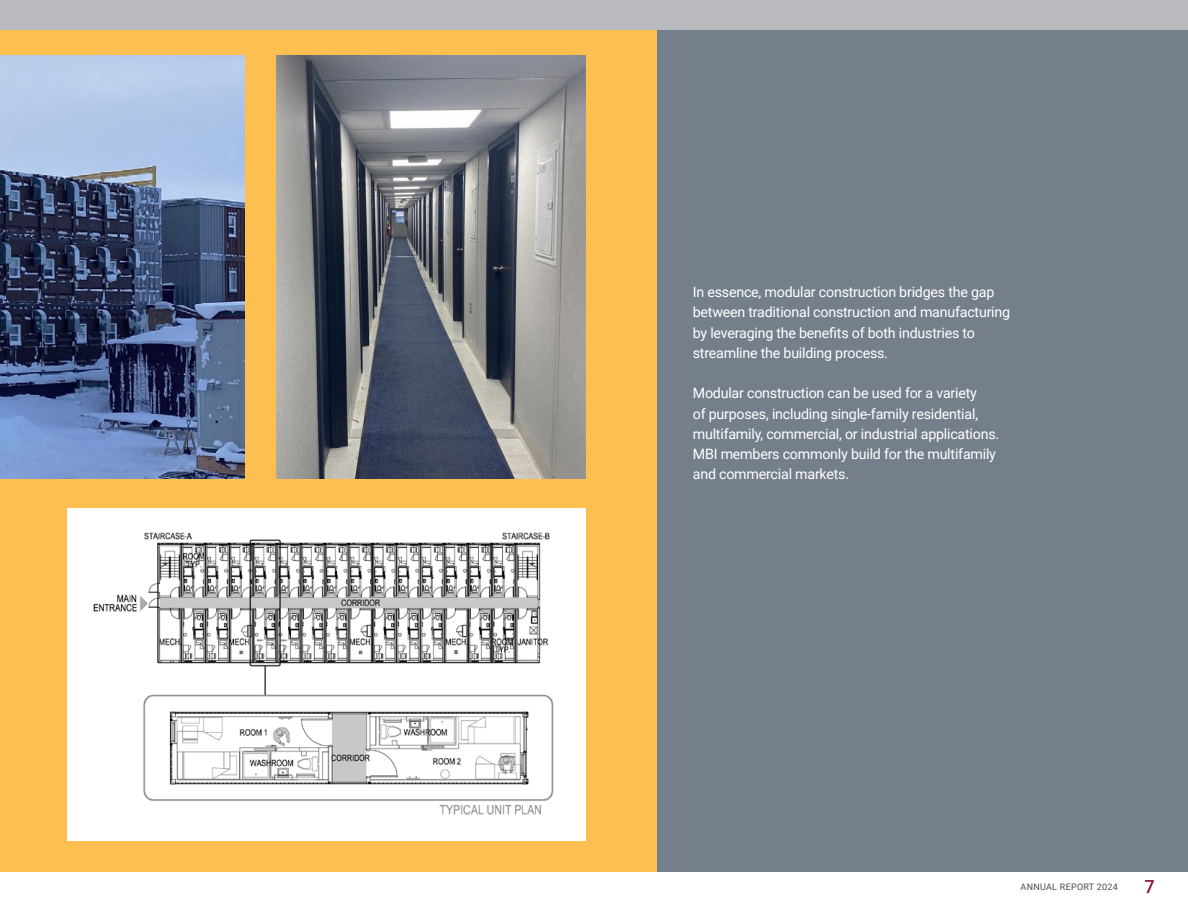
<style>
.page{position:relative;width:1188px;height:918px;background:#fff}
.page>*{position:absolute;margin:0;border:0;box-sizing:border-box;transform-origin:0 0}
.t1{font:500 18px "Roboto";color:#89162e}
.Body_copy_reversed{font:14.25px/20.2px "Roboto";letter-spacing:-.015em;color:#fff}
.t2{font:9px "Roboto";letter-spacing:.03em;color:#4b4c4d}
</style>
<div class="page">
<div style="left:0;top:0;width:1188px;height:872px;background:#747f8b"></div>
<div style="left:0;top:29px;width:657px;height:843px;background:#fdbf4f"></div>
<div style="left:0;top:0;width:1188px;height:29px;background:#b9babd"></div>
<img style="left:0;top:55px;width:244px;height:423px">
<div style="left:68px;top:509px;width:517px;height:332px;background:#fff"></div>
<img style="left:93px;top:532px;width:461px;height:283px">
<img style="left:276px;top:55px;width:309px;height:423px">
<p class="Body_copy_reversed" style="left:693px;top:281px;width:319px">In essence, modular construction bridges the gap between traditional construction and manufacturing by leveraging the benefits of both industries to streamline the building process.</p>
<p class="Body_copy_reversed" style="left:693px;top:383px;width:308px">Modular construction can be used for a variety<br>of purposes, including single-family residential, multifamily, commercial, or industrial applications.<br>MBI members commonly build for the multifamily and commercial markets.</p>
<p class="t2" style="left:1021px;top:881px;width:99px">ANNUAL REPORT 2024</p>
<p class="t1" style="left:1145px;top:874px;width:12px">7</p>
</div>
